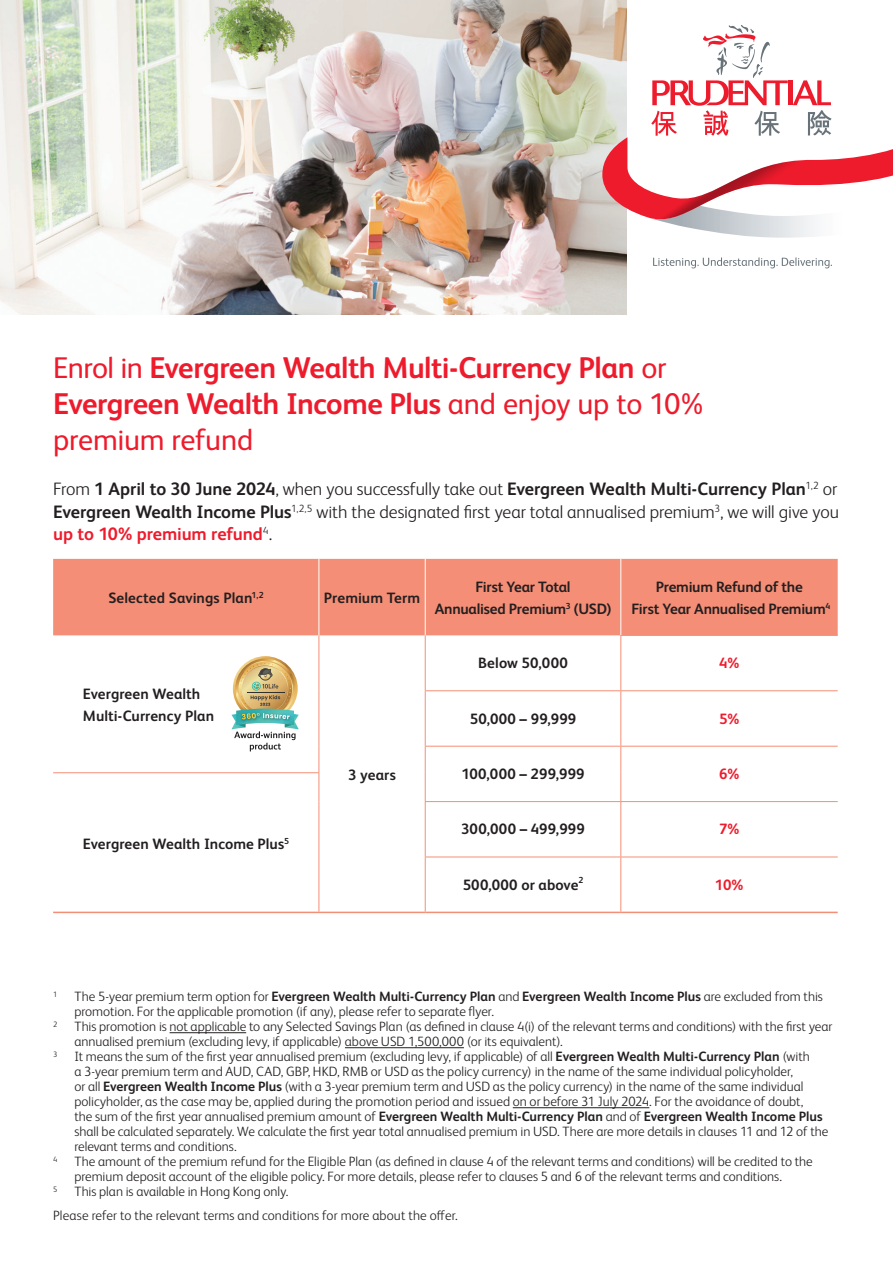
<style>
.page{position:relative;width:893px;height:1263px;background:#fff}
.page>*{position:absolute;margin:0;border:0;box-sizing:border-box;transform-origin:0 0}
.t1{font:700 30px/36px "FS Albert Pro";letter-spacing:-.02em;color:#ee1b2c}
.t2{font:300 18px/22.5px "FS Albert Pro";letter-spacing:-.005em;color:#231f20;text-align:justify}
.t3{font:700 15px/22.5px "FS Albert Pro";color:#231f20;text-align:center}
.t4{font:700 15px "FS Albert Pro";color:#ee1b2c}
.t5{font:300 13.5px/15px "FS Albert Pro";color:#231f20}
.t6{font:700 8.7px "FS Albert Pro";color:#231f20}
.t7{font:300 7.8px "FS Albert Pro";color:#231f20}
.s1{font-weight:400}
.s2{font-weight:700}
.s3{font-weight:700;color:#ee1b2c}
</style>
<div class="page">
<img style="left:0;top:0;width:627px;height:315px">
<hr style="left:170px;top:1032px;width:76px;height:1px;background:#231f20">
<hr style="left:345px;top:1047px;width:119px;height:1px;background:#231f20">
<hr style="left:513px;top:1107px;width:136px;height:1px;background:#231f20">
<div style="left:53px;top:559px;width:785px;height:76px;background:#f58e76"></div>
<hr style="left:53px;top:912px;width:266px;height:1px;background:#f58e76">
<hr style="left:319px;top:912px;width:106px;height:1px;background:#f58e76">
<hr style="left:425px;top:912px;width:196px;height:1px;background:#f58e76">
<hr style="left:319px;top:635px;width:1px;height:56px;background:#f58e76">
<hr style="left:319px;top:691px;width:1px;height:55px;background:#f58e76">
<svg style="left:319px;top:746px;width:1px;height:55px"></svg>
<hr style="left:319px;top:801px;width:1px;height:56px;background:#f58e76">
<hr style="left:319px;top:857px;width:1px;height:55px;background:#f58e76">
<hr style="left:425px;top:635px;width:1px;height:55px;background:#f58e76">
<hr style="left:425px;top:691px;width:1px;height:55px;background:#f58e76">
<svg style="left:425px;top:747px;width:1px;height:54px"></svg>
<hr style="left:425px;top:802px;width:1px;height:55px;background:#f58e76">
<hr style="left:425px;top:857px;width:1px;height:55px;background:#f58e76">
<hr style="left:425px;top:690px;width:196px;height:1px;background:#f58e76">
<hr style="left:425px;top:746px;width:196px;height:1px;background:#f58e76">
<hr style="left:425px;top:801px;width:196px;height:1px;background:#f58e76">
<hr style="left:425px;top:857px;width:196px;height:1px;background:#f58e76">
<hr style="left:319px;top:559px;width:1px;height:76px;background:#fff">
<hr style="left:425px;top:559px;width:1px;height:76px;background:#fff">
<hr style="left:621px;top:912px;width:217px;height:1px;background:#f58e76">
<hr style="left:620px;top:635px;width:218px;height:1px;background:#f58e76">
<hr style="left:620px;top:636px;width:1px;height:54px;background:#f58e76">
<hr style="left:621px;top:690px;width:217px;height:1px;background:#f58e76">
<hr style="left:620px;top:691px;width:1px;height:55px;background:#f58e76">
<hr style="left:621px;top:746px;width:217px;height:1px;background:#f58e76">
<svg style="left:620px;top:746px;width:1px;height:55px"></svg>
<hr style="left:621px;top:801px;width:217px;height:1px;background:#f58e76">
<hr style="left:620px;top:802px;width:1px;height:55px;background:#f58e76">
<hr style="left:621px;top:857px;width:217px;height:1px;background:#f58e76">
<hr style="left:620px;top:857px;width:1px;height:55px;background:#f58e76">
<hr style="left:620px;top:559px;width:1px;height:76px;background:#fff">
<hr style="left:53px;top:772px;width:266px;height:1px;background:#f58e76">
<img style="left:239px;top:661px;width:52px;height:8px">
<img style="left:231px;top:669px;width:68px;height:82px">
<svg style="left:653px;top:257px;width:179px;height:11px"></svg>
<svg style="left:602px;top:25px;width:291px;height:213px"></svg>
<h1 class="t1" style="left:53px;top:348px;width:652px"><span class="s1">Enrol in</span> Evergreen Wealth Multi-Currency Plan <span class="s1">or<br></span>Evergreen Wealth Income Plus <span class="s1">and enjoy up to 10% premium refund</span></h1>
<p class="t2" style="left:53px;top:476px;width:787px">From <span class="s2">1 April to 30 June 2024</span>, when you successfully take out <span class="s2">Evergreen Wealth Multi-Currency Plan</span><sup>1,2</sup> or <span class="s2">Evergreen Wealth Income Plus</span><sup>1,2,5</sup> with the designated first year total annualised premium<sup>3</sup>, we will give you <span class="s3">up to 10% premium refund</span><sup>4</sup>.</p>
<p class="t3" style="left:108px;top:586px;width:157px">Selected Savings Plan<sup>1,2</sup></p>
<p class="t3" style="left:324px;top:586px;width:98px">Premium Term</p>
<p class="t3" style="left:435px;top:574px;width:178px">First Year Total<br>Annualised Premium<sup>3</sup> (USD)</p>
<p class="t3" style="left:631px;top:574px;width:201px">Premium Refund of the<br>First Year Annualised Premium<sup>4</sup></p>
<p class="t3" style="left:83px;top:682px;width:133px;text-align:left">Evergreen Wealth<br>Multi-Currency Plan</p>
<p class="t3" style="left:83px;top:831px;width:208px">Evergreen Wealth Income Plus<sup>5</sup></p>
<p class="t3" style="left:348px;top:763px;width:49px">3 years</p>
<p class="t3" style="left:478px;top:651px;width:91px">Below 50,000</p>
<p class="t4" style="left:719px;top:652px;width:22px">4%</p>
<p class="t3" style="left:470px;top:706px;width:108px">50,000 – 99,999</p>
<p class="t4" style="left:719px;top:708px;width:22px">5%</p>
<p class="t3" style="left:461px;top:762px;width:125px">100,000 – 299,999</p>
<p class="t4" style="left:719px;top:763px;width:22px">6%</p>
<p class="t3" style="left:461px;top:817px;width:125px">300,000 – 499,999</p>
<p class="t4" style="left:719px;top:819px;width:22px">7%</p>
<p class="t3" style="left:463px;top:872px;width:117px">500,000 or above</p>
<p class="t6" style="left:578px;top:873px;width:6px">2</p>
<p class="t4" style="left:715px;top:874px;width:30px">10%</p>
<p class="t7" style="left:53px;top:989px;width:6px">1</p>
<p class="t5" style="left:74px;top:988px;width:750px">The 5-year premium term option for <span class="s2">Evergreen Wealth Multi-Currency Plan</span> and <span class="s2">Evergreen Wealth Income Plus</span> are excluded from this promotion. For the applicable promotion (if any), please refer to separate flyer.</p>
<p class="t7" style="left:53px;top:1019px;width:6px">2</p>
<p class="t5" style="left:74px;top:1018px;width:760px">This promotion is not applicable to any Selected Savings Plan (as defined in clause 4(i) of the relevant terms and conditions) with the first year annualised premium (excluding levy, if applicable) above USD 1,500,000 (or its equivalent).</p>
<p class="t7" style="left:53px;top:1049px;width:6px">3</p>
<p class="t5" style="left:74px;top:1048px;width:756px">It means the sum of the first year annualised premium (excluding levy, if applicable) of all <span class="s2">Evergreen Wealth Multi-Currency Plan</span> (with<br>a 3-year premium term and AUD, CAD, GBP, HKD, RMB or USD as the policy currency) in the name of the same individual policyholder,<br>or all <span class="s2">Evergreen Wealth Income Plus</span> (with a 3-year premium term and USD as the policy currency) in the name of the same individual policyholder, as the case may be, applied during the promotion period and issued on or before 31 July 2024. For the avoidance of doubt,<br>the sum of the first year annualised premium amount of <span class="s2">Evergreen Wealth Multi-Currency Plan</span> and of <span class="s2">Evergreen Wealth Income Plus </span>shall be calculated separately. We calculate the first year total annualised premium in USD. There are more details in clauses 11 and 12 of the relevant terms and conditions.</p>
<p class="t7" style="left:53px;top:1154px;width:6px">4</p>
<p class="t5" style="left:74px;top:1153px;width:740px">The amount of the premium refund for the Eligible Plan (as defined in clause 4 of the relevant terms and conditions) will be credited to the premium deposit account of the eligible policy. For more details, please refer to clauses 5 and 6 of the relevant terms and conditions.</p>
<p class="t7" style="left:53px;top:1184px;width:6px">5</p>
<p class="t5" style="left:74px;top:1183px;width:216px">This plan is available in Hong Kong only.</p>
<p class="t5" style="left:53px;top:1207px;width:406px">Please refer to the relevant terms and conditions for more about the offer.</p>
</div>
